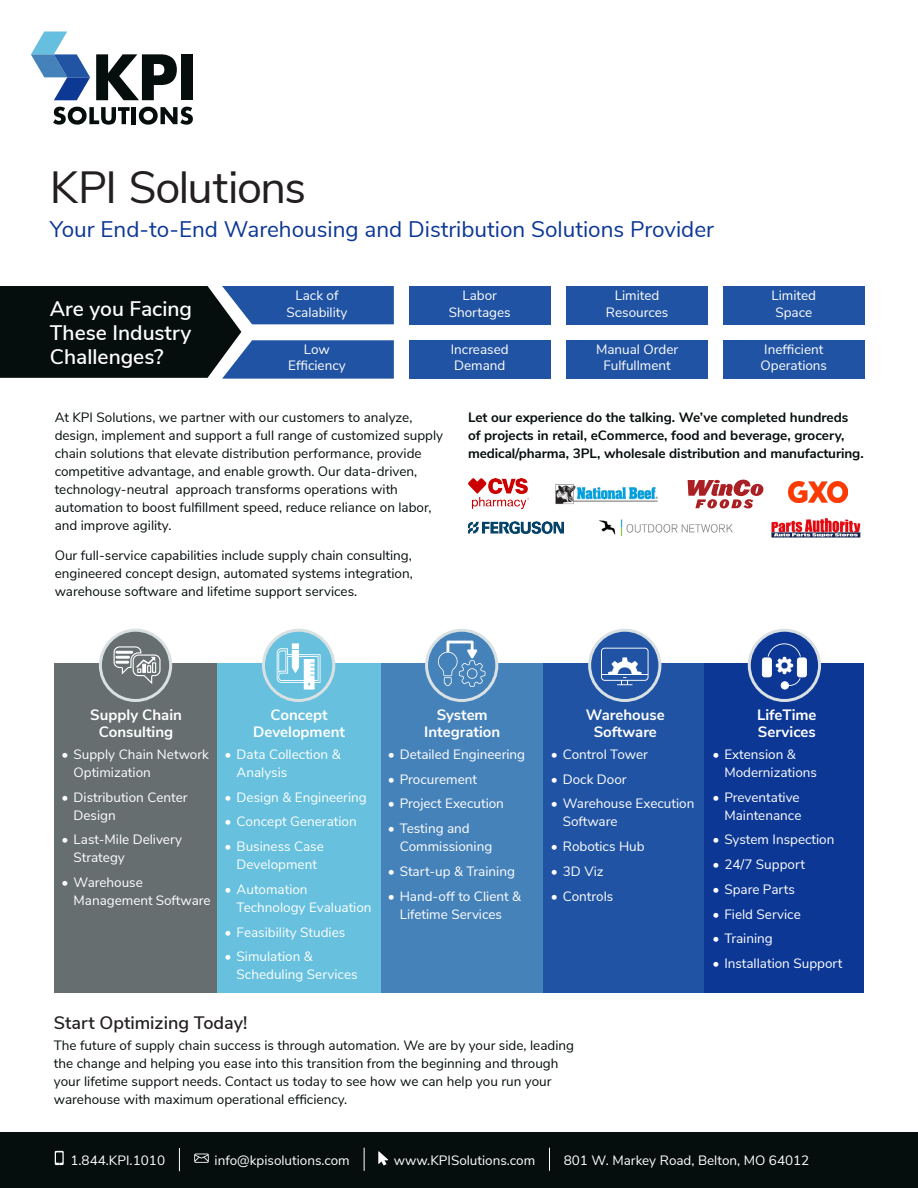
<style>
.page{position:relative;width:918px;height:1188px;background:#fff}
.page>*{position:absolute;margin:0;border:0;box-sizing:border-box;transform-origin:0 0}
.Headline{font:45px "Nunito Sans";letter-spacing:-.03em;color:#231f20}
.Subheadline{font:22.5px "Nunito Sans";color:#0c3795}
.Large_call_out_copy{font:600 21px/24px "Nunito Sans";color:#fff}
.Sub-headers{font:600 18px "Nunito Sans";color:#231f20}
.Chart_Body{font:700 15px/16.5px "Nunito Sans";color:#fff;text-align:center}
.Body_Paragraph{font:13.5px/18px "Nunito Sans";color:#060d0d}
.Bullet_Body_-_Small_Spacing{font:13.5px/18px "Nunito Sans";color:#fff}
.Body_Paragraph-2{font:700 13.5px/18px "Nunito Sans";color:#060d0d}
.Body_Paragraph-3{font:13.5px/16.5px "Nunito Sans";color:#fff;text-align:center}
</style>
<div class="page">
<div style="left:0;top:1132px;width:918px;height:56px;background:#060d0d"></div>
<svg style="left:179px;top:1148px;width:1px;height:23px"></svg>
<svg style="left:364px;top:1148px;width:1px;height:23px"></svg>
<svg style="left:549px;top:1148px;width:1px;height:23px"></svg>
<svg style="left:194px;top:1154px;width:15px;height:9px"></svg>
<svg style="left:55px;top:1151px;width:9px;height:14px"></svg>
<svg style="left:378px;top:1151px;width:10px;height:14px"></svg>
<svg style="left:31px;top:31px;width:59px;height:69px"></svg>
<svg style="left:53px;top:107px;width:77px;height:18px"></svg>
<hr style="left:132px;top:107px;width:4px;height:17px;background:#050d0d">
<svg style="left:139px;top:107px;width:54px;height:18px"></svg>
<svg style="left:96px;top:54px;width:81px;height:46px"></svg>
<div style="left:181px;top:54px;width:12px;height:46px;background:#050d0d"></div>
<svg style="left:0;top:286px;width:394px;height:93px;background:#293e58"></svg>
<div style="left:566px;top:286px;width:142px;height:38px;background:#2053a3"></div>
<div style="left:566px;top:340px;width:142px;height:39px;background:#2053a3"></div>
<div style="left:409px;top:286px;width:142px;height:38px;background:#2053a3"></div>
<div style="left:409px;top:340px;width:142px;height:39px;background:#2053a3"></div>
<div style="left:723px;top:286px;width:142px;height:38px;background:#2053a3"></div>
<div style="left:723px;top:340px;width:142px;height:39px;background:#2053a3"></div>
<img style="left:469px;top:479px;width:60px;height:30px">
<img style="left:468px;top:522px;width:96px;height:12px">
<svg style="left:688px;top:480px;width:75px;height:28px"></svg>
<img style="left:555px;top:484px;width:103px;height:20px">
<img style="left:598px;top:519px;width:135px;height:18px">
<img style="left:788px;top:482px;width:60px;height:20px">
<img style="left:771px;top:518px;width:90px;height:20px">
<div style="left:54px;top:663px;width:163px;height:329px;background:#676e70"></div>
<div style="left:100px;top:630px;width:71px;height:70px;background:#676e70;border-radius:50%"></div>
<div style="left:99px;top:629px;width:73px;height:73px;border:3px solid #dae1e3;border-radius:50%"></div>
<svg style="left:113px;top:646px;width:48px;height:38px"></svg>
<div style="left:115px;top:661px;width:14px;height:3px;border:1px solid #fff"></div>
<div style="left:380px;top:663px;width:163px;height:329px;background:#4682ba"></div>
<svg style="left:427px;top:630px;width:70px;height:70px"></svg>
<div style="left:425px;top:629px;width:73px;height:73px;border:3px solid #dae1e3;border-radius:50%"></div>
<div style="left:217px;top:663px;width:163px;height:329px;background:#66c0de"></div>
<svg style="left:263px;top:630px;width:71px;height:70px;fill:#66c0de"></svg>
<div style="left:262px;top:629px;width:73px;height:73px;border:3px solid #dae1e3;border-radius:50%"></div>
<div style="left:543px;top:663px;width:163px;height:329px;background:#2053a3"></div>
<svg style="left:590px;top:630px;width:70px;height:70px;fill:#2053a3"></svg>
<div style="left:588px;top:629px;width:73px;height:73px;border:3px solid #dae1e3;border-radius:50%"></div>
<svg style="left:438px;top:641px;width:47px;height:46px"></svg>
<div style="left:705px;top:663px;width:159px;height:329px;background:#0c3795"></div>
<svg style="left:749px;top:630px;width:71px;height:70px;fill:#0c3795"></svg>
<div style="left:748px;top:629px;width:73px;height:73px;border:3px solid #dae1e3;border-radius:50%"></div>
<svg style="left:762px;top:643px;width:45px;height:47px"></svg>
<svg style="left:277px;top:643px;width:44px;height:47px"></svg>
<svg style="left:601px;top:648px;width:48px;height:37px"></svg>
<hr style="left:601px;top:674px;width:47px;height:1px;background:#fff">
<p class="Headline" style="left:50px;top:155px;width:258px">KPI Solutions</p>
<p class="Subheadline" style="left:50px;top:213px;width:666px">Your End-to-End Warehousing and Distribution Solutions Provider</p>
<p class="Body_Paragraph-3" style="left:295px;top:287px;width:45px">Lack of</p>
<p class="Body_Paragraph-3" style="left:449px;top:287px;width:64px">Labor<br>Shortages</p>
<p class="Body_Paragraph-3" style="left:772px;top:287px;width:46px;text-align:left">Limited<br>Space</p>
<p class="Body_Paragraph-3" style="left:606px;top:287px;width:64px">Limited<br>Resources</p>
<p class="Large_call_out_copy" style="left:50px;top:295px;width:144px">Are you Facing</p>
<p class="Body_Paragraph-3" style="left:286px;top:303px;width:63px">Scalability</p>
<p class="Large_call_out_copy" style="left:50px;top:319px;width:143px">These Industry<br>Challenges?</p>
<p class="Body_Paragraph-3" style="left:451px;top:340px;width:59px;text-align:left">Increased<br>Demand</p>
<p class="Body_Paragraph-3" style="left:761px;top:340px;width:68px;text-align:left">Inefficient<br>Operations</p>
<p class="Body_Paragraph-2" style="left:468px;top:407px;width:397px">Let our experience do the talking. We’ve completed hundreds of projects in retail, eCommerce, food and beverage, grocery, medical/pharma, 3PL, wholesale distribution and manufacturing.</p>
<p class="Body_Paragraph-3" style="left:288px;top:340px;width:59px">Low<br>Efficiency</p>
<p class="Body_Paragraph-3" style="left:596px;top:340px;width:84px">Manual Order<br>Fulfullment</p>
<p class="Body_Paragraph" style="left:55px;top:407px;width:390px">At KPI Solutions, we partner with our customers to analyze, design, implement and support a full range of customized supply chain solutions that elevate distribution performance, provide competitive advantage, and enable growth. Our data-driven, technology-neutral approach transforms operations with automation to boost fulfillment speed, reduce reliance on labor, and improve agility.</p>
<p class="Body_Paragraph" style="left:55px;top:545px;width:360px;text-align:justify">Our full-service capabilities include supply chain consulting, engineered concept design, automated systems integration, warehouse software and lifetime support services.</p>
<p class="Chart_Body" style="left:90px;top:706px;width:93px">Supply Chain<br>Consulting</p>
<p class="Bullet_Body_-_Small_Spacing" style="left:74px;top:744px;width:137px;text-indent:-12px">• Supply Chain Network<br>Optimization</p>
<p class="Bullet_Body_-_Small_Spacing" style="left:74px;top:787px;width:116px;text-indent:-12px">• Distribution Center<br>Design</p>
<p class="Bullet_Body_-_Small_Spacing" style="left:74px;top:830px;width:110px;text-indent:-12px">• Last-Mile Delivery<br>Strategy</p>
<p class="Bullet_Body_-_Small_Spacing" style="left:74px;top:873px;width:139px;text-indent:-12px">• Warehouse<br>Management Software</p>
<p class="Chart_Body" style="left:253px;top:706px;width:93px">Concept<br>Development</p>
<p class="Bullet_Body_-_Small_Spacing" style="left:237px;top:744px;width:106px;text-indent:-12px">• Data Collection &amp;<br>Analysis</p>
<p class="Bullet_Body_-_Small_Spacing" style="left:225px;top:787px;width:144px">• Design &amp; Engineering</p>
<p class="Bullet_Body_-_Small_Spacing" style="left:225px;top:812px;width:134px">• Concept Generation</p>
<p class="Bullet_Body_-_Small_Spacing" style="left:225px;top:837px;width:101px;text-align:center">• Business Case<br>Development</p>
<p class="Bullet_Body_-_Small_Spacing" style="left:237px;top:879px;width:136px;text-indent:-12px">• Automation<br>Technology Evaluation</p>
<p class="Bullet_Body_-_Small_Spacing" style="left:225px;top:922px;width:122px">• Feasibility Studies</p>
<p class="Bullet_Body_-_Small_Spacing" style="left:237px;top:947px;width:123px;text-indent:-12px">• Simulation &amp;<br>Scheduling Services</p>
<p class="Chart_Body" style="left:424px;top:706px;width:78px">System<br>Integration</p>
<p class="Bullet_Body_-_Small_Spacing" style="left:388px;top:744px;width:139px">• Detailed Engineering</p>
<p class="Bullet_Body_-_Small_Spacing" style="left:388px;top:769px;width:91px">• Procurement</p>
<p class="Bullet_Body_-_Small_Spacing" style="left:388px;top:794px;width:118px">• Project Execution</p>
<p class="Bullet_Body_-_Small_Spacing" style="left:400px;top:819px;width:94px;text-indent:-12px">• Testing and<br>Commissioning</p>
<p class="Bullet_Body_-_Small_Spacing" style="left:388px;top:861px;width:129px">• Start-up &amp; Training</p>
<p class="Bullet_Body_-_Small_Spacing" style="left:388px;top:886px;width:135px;text-align:center">• Hand-off to Client &amp;<br>Lifetime Services</p>
<p class="Chart_Body" style="left:586px;top:706px;width:80px">Warehouse<br>Software</p>
<p class="Bullet_Body_-_Small_Spacing" style="left:551px;top:744px;width:99px">• Control Tower</p>
<p class="Bullet_Body_-_Small_Spacing" style="left:551px;top:769px;width:77px">• Dock Door</p>
<p class="Bullet_Body_-_Small_Spacing" style="left:563px;top:794px;width:133px;text-indent:-12px">• Warehouse Execution<br>Software</p>
<p class="Bullet_Body_-_Small_Spacing" style="left:551px;top:837px;width:95px">• Robotics Hub</p>
<p class="Bullet_Body_-_Small_Spacing" style="left:551px;top:861px;width:54px">• 3D Viz</p>
<p class="Bullet_Body_-_Small_Spacing" style="left:551px;top:886px;width:64px">• Controls</p>
<p class="Sub-headers" style="left:54px;top:1009px;width:195px">Start Optimizing Today!</p>
<p class="Body_Paragraph" style="left:54px;top:1035px;width:522px">The future of supply chain success is through automation. We are by your side, leading the change and helping you ease into this transition from the beginning and through your lifetime support needs. Contact us today to see how we can help you run your warehouse with maximum operational efficiency.</p>
<p class="Chart_Body" style="left:757px;top:706px;width:61px;text-align:left">LifeTime<br>Services</p>
<p class="Bullet_Body_-_Small_Spacing" style="left:724px;top:744px;width:94px;text-indent:-12px">• Extension &amp;<br>Modernizations</p>
<p class="Bullet_Body_-_Small_Spacing" style="left:712px;top:787px;width:91px;text-align:right">• Preventative<br>Maintenance</p>
<p class="Bullet_Body_-_Small_Spacing" style="left:712px;top:830px;width:124px">• System Inspection</p>
<p class="Bullet_Body_-_Small_Spacing" style="left:712px;top:855px;width:94px">• 24/7 Support</p>
<p class="Bullet_Body_-_Small_Spacing" style="left:712px;top:879px;width:84px">• Spare Parts</p>
<p class="Bullet_Body_-_Small_Spacing" style="left:712px;top:904px;width:90px">• Field Service</p>
<p class="Bullet_Body_-_Small_Spacing" style="left:712px;top:929px;width:62px">• Training</p>
<p class="Bullet_Body_-_Small_Spacing" style="left:712px;top:954px;width:132px">• Installation Support</p>
<p class="Bullet_Body_-_Small_Spacing" style="left:70px;top:1150px;width:96px">1.844.KPI.1010</p>
<p class="Bullet_Body_-_Small_Spacing" style="left:215px;top:1150px;width:137px">info@kpisolutions.com</p>
<p class="Bullet_Body_-_Small_Spacing" style="left:394px;top:1150px;width:143px">www.KPISolutions.com</p>
<p class="Bullet_Body_-_Small_Spacing" style="left:564px;top:1150px;width:247px">801 W. Markey Road, Belton, MO 64012</p>
</div>
